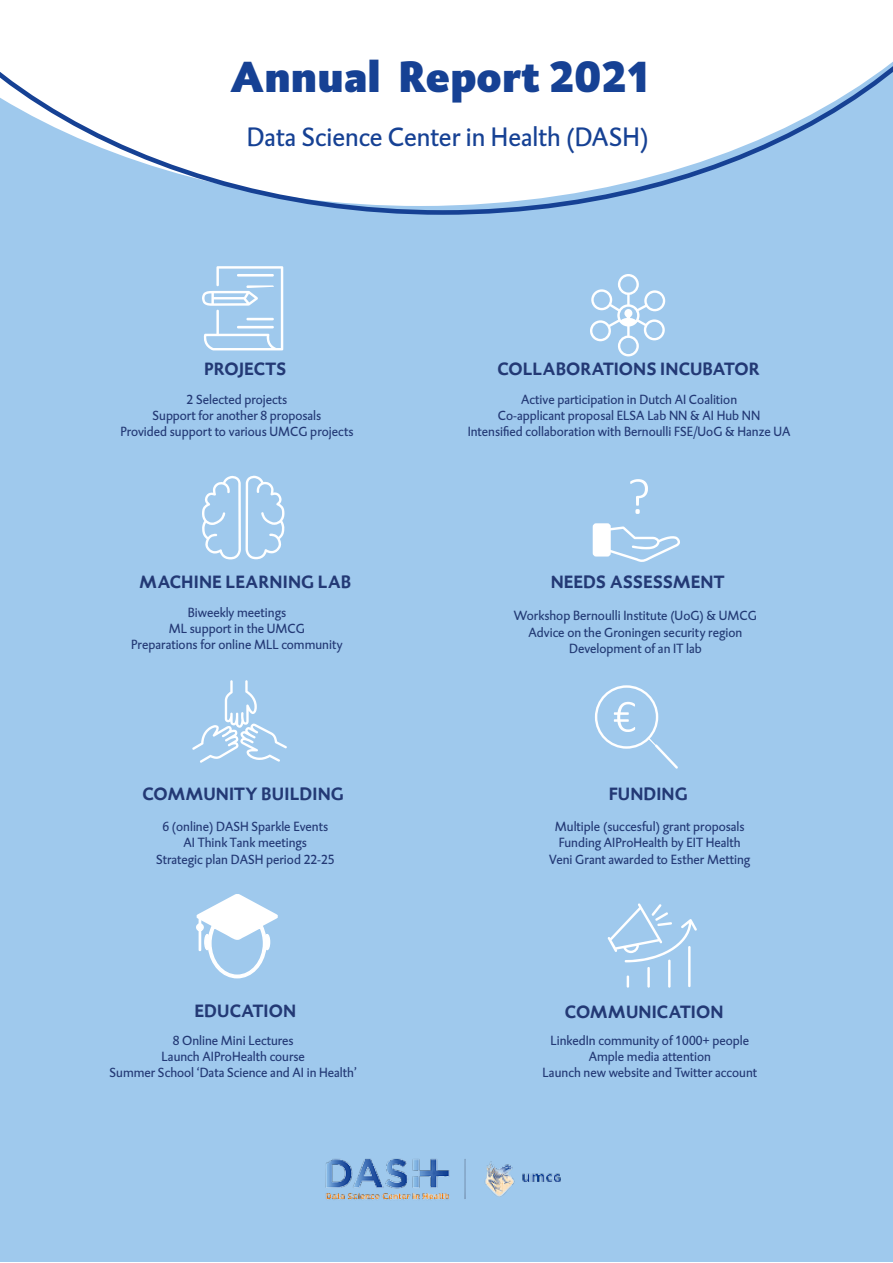
<style>
.page{position:relative;width:893px;height:1263px;background:#fff}
.page>*{position:absolute;margin:0;border:0;box-sizing:border-box;transform-origin:0 0}
.t1{font:900 45px "DTL Caspari T";color:#164194}
.t2{font:27px "DTL Caspari T";color:#164194}
.t3{font:700 18px "DTL Caspari T";color:#233975}
.t4{font:13.5px/16.2px "DTL Caspari T";color:#233975;text-align:center}
.t5{font:13.5px/16.2px "DTL Caspari T";color:#223a74;text-align:center}
</style>
<div class="page">
<div style="left:0;top:0;width:893px;height:1261px;background:#9fc9ed"></div>
<svg style="left:202px;top:266px;width:81px;height:84px"></svg>
<hr style="left:246px;top:318px;width:28px;height:2px;background:#fff">
<hr style="left:237px;top:326px;width:37px;height:2px;background:#fff">
<svg style="left:590px;top:274px;width:75px;height:82px"></svg>
<svg style="left:202px;top:475px;width:82px;height:84px"></svg>
<svg style="left:608px;top:526px;width:72px;height:36px"></svg>
<svg style="left:630px;top:479px;width:18px;height:35px"></svg>
<div style="left:594px;top:525px;width:15px;height:30px;background:#fff;border-radius:2px"></div>
<div style="left:593px;top:523px;width:18px;height:33px;border:3px solid #fff;border-radius:2px"></div>
<svg style="left:192px;top:680px;width:95px;height:83px"></svg>
<svg style="left:595px;top:685px;width:83px;height:84px"></svg>
<svg style="left:196px;top:894px;width:82px;height:85px"></svg>
<hr style="left:688px;top:946px;width:3px;height:41px;background:#fff">
<svg style="left:627px;top:975px;width:2px;height:13px"></svg>
<hr style="left:668px;top:959px;width:3px;height:29px;background:#fff">
<hr style="left:647px;top:967px;width:3px;height:21px;background:#fff">
<svg style="left:607px;top:903px;width:90px;height:59px"></svg>
<svg style="left:0;top:0;width:893px;height:215px"></svg>
<img style="left:325px;top:1158px;width:236px;height:42px">
<h1 class="t1" style="left:230px;top:50px;width:425px">Annual Report 2021</h1>
<h2 class="t2" style="left:247px;top:120px;width:403px">Data Science Center in Health (DASH)</h2>
<h3 class="t3" style="left:204px;top:356px;width:84px">PROJECTS</h3>
<h3 class="t3" style="left:497px;top:356px;width:264px">COLLABORATIONS INCUBATOR</h3>
<p class="t4" style="left:120px;top:391px;width:235px">2 Selected projects<br>Support for another 8 proposals<br>Provided support to various UMCG projects</p>
<p class="t4" style="left:468px;top:391px;width:324px">Active participation in Dutch AI Coalition<br>Co-applicant proposal ELSA Lab NN &amp; AI Hub NN<br>Intensified collaboration with Bernoulli FSE/UoG &amp; Hanze UA</p>
<h3 class="t3" style="left:139px;top:570px;width:213px">MACHINE LEARNING LAB</h3>
<h3 class="t3" style="left:551px;top:570px;width:175px">NEEDS ASSESSMENT</h3>
<p class="t4" style="left:131px;top:604px;width:213px">Biweekly meetings<br>ML support in the UMCG<br>Preparations for online MLL community</p>
<p class="t5" style="left:514px;top:608px;width:244px">Workshop Bernoulli Institute (UoG) &amp; UMCG<br>Advice on the Groningen security region<br>Development of an IT lab</p>
<h3 class="t3" style="left:142px;top:781px;width:203px">COMMUNITY BUILDING</h3>
<h3 class="t3" style="left:609px;top:781px;width:80px">FUNDING</h3>
<p class="t4" style="left:156px;top:818px;width:180px">6 (online) DASH Sparkle Events<br>AI Think Tank meetings<br>Strategic plan DASH period 22-25</p>
<p class="t4" style="left:549px;top:818px;width:202px">Multiple (succesful) grant proposals<br>Funding AIProHealth by EIT Health<br>Veni Grant awarded to Esther Metting</p>
<h3 class="t3" style="left:195px;top:999px;width:103px">EDUCATION</h3>
<h3 class="t3" style="left:565px;top:999px;width:160px">COMMUNICATION</h3>
<p class="t4" style="left:110px;top:1032px;width:249px">8 Online Mini Lectures<br>Launch AIProHealth course<br>Summer School ‘Data Science and AI in Health’</p>
<p class="t4" style="left:542px;top:1032px;width:216px">LinkedIn community of 1000+ people<br>Ample media attention<br>Launch new website and Twitter account</p>
</div>
